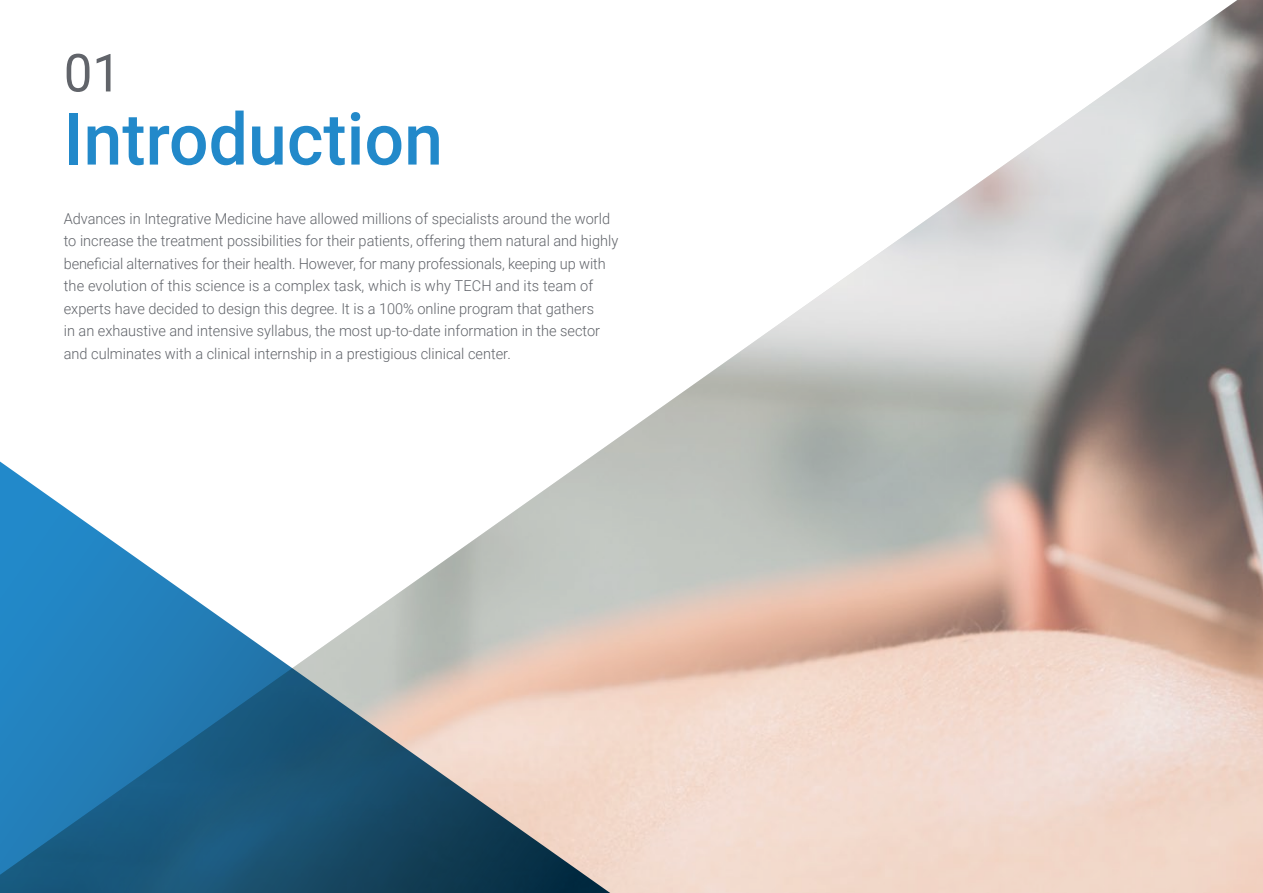
<style>
.page{position:relative;width:1263px;height:893px;background:#fff}
.page>*{position:absolute;margin:0;border:0;box-sizing:border-box;transform-origin:0 0}
.t1{font:500 72px "Roboto";color:#2289ca}
.t2{font:52.5px "Roboto";color:#61646a}
.t3{font:300 15px/22.5px "Roboto";color:#61646a}
</style>
<div class="page">
<img style="left:607px;top:0;width:656px;height:893px">
<svg style="left:0;top:446px;width:640px;height:447px"></svg>
<h2 class="t2" style="left:64px;top:36px;width:59px">01</h2>
<h1 class="t1" style="left:64px;top:89px;width:381px">Introduction</h1>
<p class="t3" style="left:64px;top:207px;width:556px">Advances in Integrative Medicine have allowed millions of specialists around the world to increase the treatment possibilities for their patients, offering them natural and highly beneficial alternatives for their health. However, for many professionals, keeping up with the evolution of this science is a complex task, which is why TECH and its team of experts have decided to design this degree. It is a 100% online program that gathers<br>in an exhaustive and intensive syllabus, the most up-to-date information in the sector and culminates with a clinical internship in a prestigious clinical center.</p>
</div>
